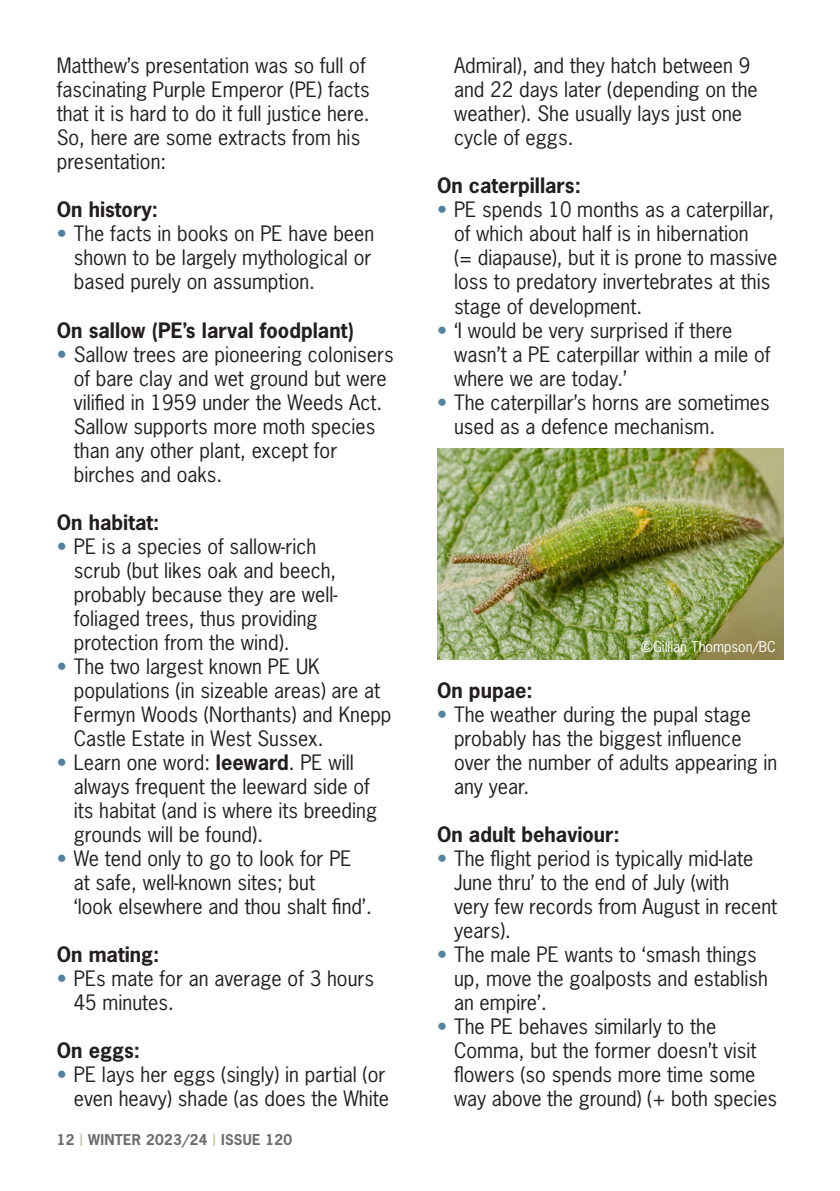
<style>
.page{position:relative;width:840px;height:1191px;background:#fff}
.page>*{position:absolute;margin:0;border:0;box-sizing:border-box;transform-origin:0 0}
.Body_Copy_Bold{font:20px/24px "News Gothic";color:#231f20}
.Body_Copy_Bold-2{font:700 20px "News Gothic";color:#231f20}
.t1{font:700 14px "News Gothic";letter-spacing:.02em;color:#6c6d70}
.Body_Copy_Bold-3{font:14px "News Gothic";color:#fff}
.s1{color:#5081a0}
.s2{font-weight:700}
.s3{font-weight:400;font-size:16px;color:#adc287}
</style>
<div class="page">
<img style="left:437px;top:448px;width:345px;height:212px">
<p class="Body_Copy_Bold" style="left:57px;top:53px;width:314px">Matthew’s presentation was so full of fascinating Purple Emperor (PE) facts that it is hard to do it full justice here.<br>So, here are some extracts from his presentation:</p>
<p class="Body_Copy_Bold-2" style="left:57px;top:197px;width:103px">On history:</p>
<p class="Body_Copy_Bold" style="left:74px;top:221px;width:302px;text-indent:-17px"><span class="s1">•</span> The facts in books on PE have been shown to be largely mythological or based purely on assumption.</p>
<p class="Body_Copy_Bold-2" style="left:57px;top:317px;width:298px">On sallow (PE’s larval foodplant)</p>
<p class="Body_Copy_Bold" style="left:57px;top:341px;width:338px;text-align:center"><span class="s1">•</span> Sallow trees are pioneering colonisers of bare clay and wet ground but were vilified in 1959 under the Weeds Act.</p>
<p class="Body_Copy_Bold" style="left:74px;top:413px;width:303px">Sallow supports more moth species than any other plant, except for birches and oaks.</p>
<p class="Body_Copy_Bold-2" style="left:57px;top:509px;width:104px">On habitat:</p>
<p class="Body_Copy_Bold" style="left:74px;top:533px;width:265px;text-indent:-17px"><span class="s1">•</span> PE is a species of sallow-rich scrub (but likes oak and beech, probably because they are well&shy;foliaged trees, thus providing protection from the wind).</p>
<p class="Body_Copy_Bold" style="left:74px;top:653px;width:319px;text-indent:-17px"><span class="s1">•</span> The two largest known PE UK populations (in sizeable areas) are at<br>Fermyn Woods (Northants) and Knepp<br>Castle Estate in West Sussex.</p>
<p class="Body_Copy_Bold" style="left:74px;top:749px;width:304px;text-indent:-17px"><span class="s1">•</span> Learn one word: <span class="s2">leeward</span>. PE will always frequent the leeward side of its habitat (and is where its breeding grounds will be found).</p>
<p class="Body_Copy_Bold" style="left:74px;top:845px;width:299px;text-indent:-17px"><span class="s1">•</span> We tend only to go to look for PE at safe, well-known sites; but<br>‘look elsewhere and thou shalt find’.</p>
<p class="Body_Copy_Bold-2" style="left:57px;top:941px;width:104px">On mating:</p>
<p class="Body_Copy_Bold" style="left:57px;top:965px;width:318px"><span class="s1">•</span> PEs mate for an average of 3 hours</p>
<p class="Body_Copy_Bold" style="left:74px;top:989px;width:102px">45 minutes.</p>
<p class="Body_Copy_Bold-2" style="left:57px;top:1037px;width:85px">On eggs:</p>
<p class="Body_Copy_Bold" style="left:57px;top:1061px;width:330px"><span class="s1">•</span> PE lays her eggs (singly) in partial (or</p>
<p class="Body_Copy_Bold" style="left:74px;top:1085px;width:316px">even heavy) shade (as does the White</p>
<p class="t1" style="left:57px;top:1130px;width:237px">12 <span class="s3">|</span> WINTER 2023/24 <span class="s3">|</span> ISSUE 120</p>
<p class="Body_Copy_Bold" style="left:454px;top:53px;width:305px">Admiral), and they hatch between 9 and 22 days later (depending on the weather). She usually lays just one cycle of eggs.</p>
<p class="Body_Copy_Bold-2" style="left:437px;top:173px;width:145px">On caterpillars:</p>
<p class="Body_Copy_Bold" style="left:437px;top:197px;width:338px;text-align:center"><span class="s1">•</span> PE spends 10 months as a caterpillar, of which about half is in hibernation</p>
<p class="Body_Copy_Bold" style="left:454px;top:245px;width:324px">(= diapause), but it is prone to massive loss to predatory invertebrates at this stage of development.</p>
<p class="Body_Copy_Bold" style="left:454px;top:317px;width:318px;text-indent:-17px"><span class="s1">•</span> ‘I would be very surprised if there wasn’t a PE caterpillar within a mile of where we are today.’</p>
<p class="Body_Copy_Bold" style="left:454px;top:389px;width:317px;text-indent:-17px"><span class="s1">•</span> The caterpillar’s horns are sometimes used as a defence mechanism.</p>
<p class="Body_Copy_Bold-3" style="left:641px;top:638px;width:136px">©Gillian Thompson/BC</p>
<p class="Body_Copy_Bold-2" style="left:437px;top:677px;width:97px">On pupae:</p>
<p class="Body_Copy_Bold" style="left:454px;top:701px;width:325px;text-indent:-17px"><span class="s1">•</span> The weather during the pupal stage probably has the biggest influence over the number of adults appearing in any year.</p>
<p class="Body_Copy_Bold-2" style="left:437px;top:821px;width:184px">On adult behaviour:</p>
<p class="Body_Copy_Bold" style="left:454px;top:845px;width:324px;text-indent:-17px"><span class="s1">•</span> The flight period is typically mid-late<br>June thru’ to the end of July (with<br>very few records from August in recent years).</p>
<p class="Body_Copy_Bold" style="left:454px;top:941px;width:315px;text-indent:-17px"><span class="s1">•</span> The male PE wants to ‘smash things up, move the goalposts and establish an empire’.</p>
<p class="Body_Copy_Bold" style="left:454px;top:1013px;width:324px;text-indent:-17px"><span class="s1">•</span> The PE behaves similarly to the Comma, but the former doesn’t visit flowers (so spends more time some way above the ground) (+ both species</p>
</div>
